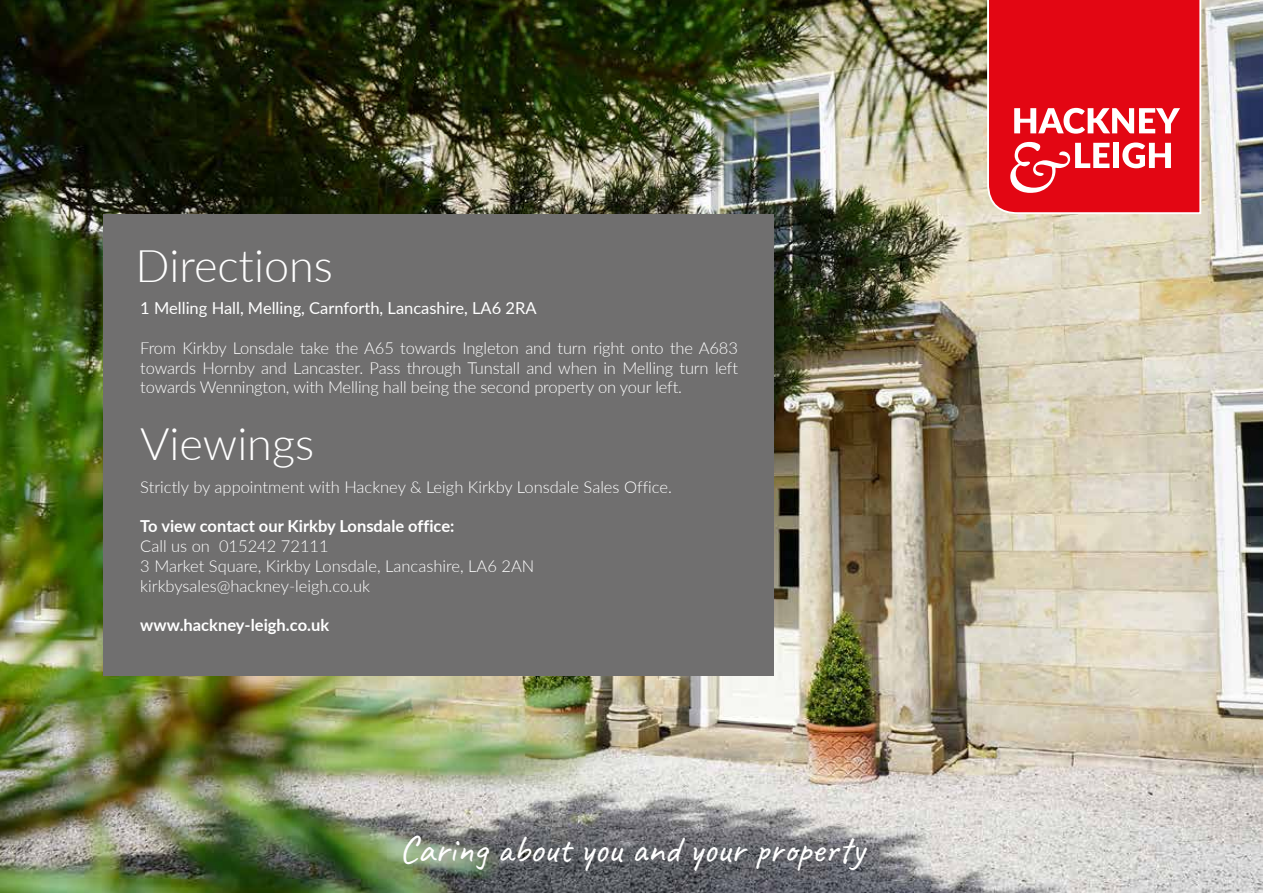
<style>
.page{position:relative;width:1263px;height:893px;background:#fff}
.page>*{position:absolute;margin:0;border:0;box-sizing:border-box;transform-origin:0 0}
.t1{font:300 45px "Lato";color:#fff}
.t2{font:39px "Caveat";color:#fff}
.t3{font:300 16.5px/19.8px "Lato";color:#fff;text-align:justify}
.t4{font:700 16.5px "Lato";color:#fff}
.t5{font:16.5px "Lato";color:#fff}
</style>
<div class="page">
<img style="left:0;top:0;width:1263px;height:893px">
<div style="left:104px;top:214px;width:670px;height:461px;background:#706f6f"></div>
<div style="left:987px;top:0;width:214px;height:214px;background:#e30613"></div>
<svg style="left:1014px;top:108px;width:166px;height:26px"></svg>
<svg style="left:1010px;top:142px;width:99px;height:51px"></svg>
<div style="left:1113px;top:143px;width:6px;height:25px;background:#fff"></div>
<svg style="left:1122px;top:143px;width:49px;height:25px"></svg>
<h1 class="t1" style="left:136px;top:235px;width:199px">Directions</h1>
<p class="t5" style="left:140px;top:296px;width:398px">1 Melling Hall, Melling, Carnforth, Lancashire, LA6 2RA</p>
<p class="t3" style="left:140px;top:337px;width:599px">From Kirkby Lonsdale take the A65 towards Ingleton and turn right onto the A683 towards Hornby and Lancaster. Pass through Tunstall and when in Melling turn left towards Wennington, with Melling hall being the second property on your left.</p>
<h1 class="t1" style="left:140px;top:413px;width:176px">Viewings</h1>
<p class="t3" style="left:140px;top:476px;width:533px">Strictly by appointment with Hackney &amp; Leigh Kirkby Lonsdale Sales Office.</p>
<p class="t4" style="left:140px;top:514px;width:316px">To view contact our Kirkby Lonsdale office:</p>
<p class="t3" style="left:140px;top:536px;width:395px;text-align:left">Call us on 015242 72111<br>3 Market Square, Kirkby Lonsdale, Lancashire, LA6 2AN kirkbysales@hackney-leigh.co.uk</p>
<p class="t4" style="left:140px;top:613px;width:190px">www.hackney-leigh.co.uk</p>
<h2 class="t2" style="left:399px;top:825px;width:467px">Caring about you and your property</h2>
</div>
